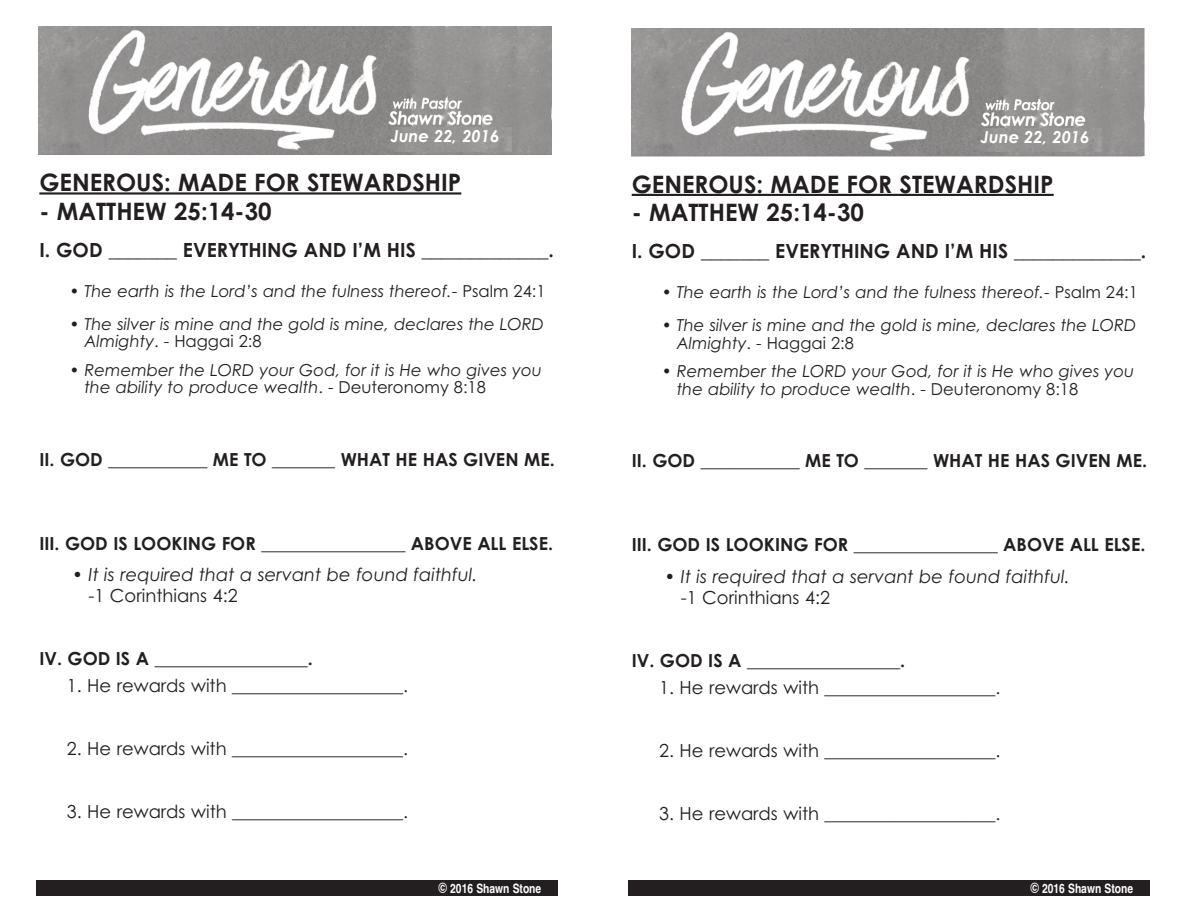
<style>
.page{position:relative;width:1188px;height:918px;background:#fff}
.page>*{position:absolute;margin:0;border:0;box-sizing:border-box;transform-origin:0 0}
.t1{font:700 24px "Century Gothic";color:#231f20}
.t2{font:700 19.5px "Century Gothic";color:#231f20}
.t3{font:700 18px "Century Gothic";color:#231f20}
.t4{font:18px "Century Gothic";color:#231f20}
.t5{font:italic 18px/21px "Century Gothic";color:#231f20}
.t6{font:italic 16.5px/17.9px "Century Gothic";color:#231f20}
.t7{font:italic 700 16.5px "Century Gothic";color:#fff}
.t8{font:700 12.9px "Helvetica";color:#fff;scale:.8 1}
.s1{font-style:normal}
.s2{font-size:14.55px}
</style>
<div class="page">
<hr style="left:632px;top:194px;width:422px;height:2px;background:#231f20">
<div style="left:628px;top:880px;width:521px;height:16px;background:#231f20"></div>
<div style="left:36px;top:880px;width:521px;height:16px;background:#231f20"></div>
<img style="left:631px;top:28px;width:513px;height:128px">
<hr style="left:39px;top:192px;width:422px;height:3px;background:#231f20">
<hr style="left:39px;top:154px;width:511px;height:1px;background:#808285">
<img style="left:39px;top:27px;width:513px;height:127px">
<img style="left:367px;top:128px;width:144px;height:23px">
<img style="left:957px;top:128px;width:144px;height:24px">
<p class="t7" style="left:391px;top:127px;width:110px">June 22, 2016</p>
<p class="t7" style="left:981px;top:128px;width:110px">June 22, 2016</p>
<h1 class="t1" style="left:39px;top:169px;width:423px">GENEROUS: MADE FOR STEWARDSHIP</h1>
<h1 class="t1" style="left:39px;top:197px;width:234px">- MATTHEW 25:14-30</h1>
<p class="t2" style="left:39px;top:239px;width:516px">I. GOD _______ EVERYTHING AND I’M HIS _____________.</p>
<p class="t6" style="left:70px;top:282px;width:478px"><span class="s1">•</span> The earth is the Lord’s and the fulness thereof.<span class="s1">- Psalm 24:1</span></p>
<p class="t6" style="left:84px;top:315px;width:461px;text-indent:-15px"><span class="s1">•</span> The silver is mine and the gold is mine, declares the LORD<br>Almighty<span class="s1">. - Haggai 2:8</span></p>
<p class="t6" style="left:84px;top:361px;width:459px;text-indent:-15px"><span class="s1">•</span> Remember the LORD your God, for it is He who gives you the ability to produce wealth<span class="s1">. - Deuteronomy 8:18</span></p>
<h1 class="t1" style="left:632px;top:170px;width:423px">GENEROUS: MADE FOR STEWARDSHIP</h1>
<h1 class="t1" style="left:632px;top:199px;width:234px">- MATTHEW 25:14-30</h1>
<p class="t2" style="left:632px;top:240px;width:516px">I. GOD _______ EVERYTHING AND I’M HIS _____________.</p>
<p class="t6" style="left:662px;top:283px;width:478px"><span class="s1">•</span> The earth is the Lord’s and the fulness thereof.<span class="s1">- Psalm 24:1</span></p>
<p class="t6" style="left:677px;top:316px;width:461px;text-indent:-15px"><span class="s1">•</span> The silver is mine and the gold is mine, declares the LORD<br>Almighty<span class="s1">. - Haggai 2:8</span></p>
<p class="t6" style="left:677px;top:362px;width:459px;text-indent:-15px"><span class="s1">•</span> Remember the LORD your God, for it is He who gives you the ability to produce wealth<span class="s1">. - Deuteronomy 8:18</span></p>
<p class="t3" style="left:39px;top:449px;width:517px">II. GOD ___________ ME TO _______ WHAT HE HAS GIVEN ME.</p>
<p class="t3" style="left:632px;top:451px;width:517px">II. GOD ___________ ME TO _______ WHAT HE HAS GIVEN ME.</p>
<p class="t3" style="left:39px;top:533px;width:515px">III. GOD IS LOOKING FOR ________________ ABOVE ALL ELSE.</p>
<p class="t5" style="left:88px;top:565px;width:390px;text-indent:-16px"><span class="s1">•</span> It is required that a servant be found faithful. <span class="s1">-1 Corinthians 4:2</span></p>
<p class="t3" style="left:632px;top:535px;width:515px">III. GOD IS LOOKING FOR ________________ ABOVE ALL ELSE.</p>
<p class="t5" style="left:681px;top:566px;width:390px;text-indent:-16px"><span class="s1">•</span> It is required that a servant be found faithful. <span class="s1">-1 Corinthians 4:2</span></p>
<p class="t3" style="left:39px;top:649px;width:275px">IV. GOD IS A _________________.</p>
<p class="t4" style="left:67px;top:676px;width:343px">1. He rewards with ___________________.</p>
<p class="t3" style="left:632px;top:650px;width:275px">IV. GOD IS A _________________.</p>
<p class="t4" style="left:659px;top:677px;width:343px">1. He rewards with ___________________.</p>
<p class="t4" style="left:67px;top:739px;width:343px">2. He rewards with ___________________.</p>
<p class="t4" style="left:659px;top:740px;width:343px">2. He rewards with ___________________.</p>
<p class="t4" style="left:67px;top:802px;width:343px">3. He rewards with ___________________.</p>
<p class="t4" style="left:659px;top:803px;width:343px">3. He rewards with ___________________.</p>
<p class="t8" style="left:439px;top:881px;width:130px"><span class="s2">©</span> 2016 Shawn Stone</p>
<p class="t8" style="left:1030px;top:881px;width:130px"><span class="s2">©</span> 2016 Shawn Stone</p>
</div>
